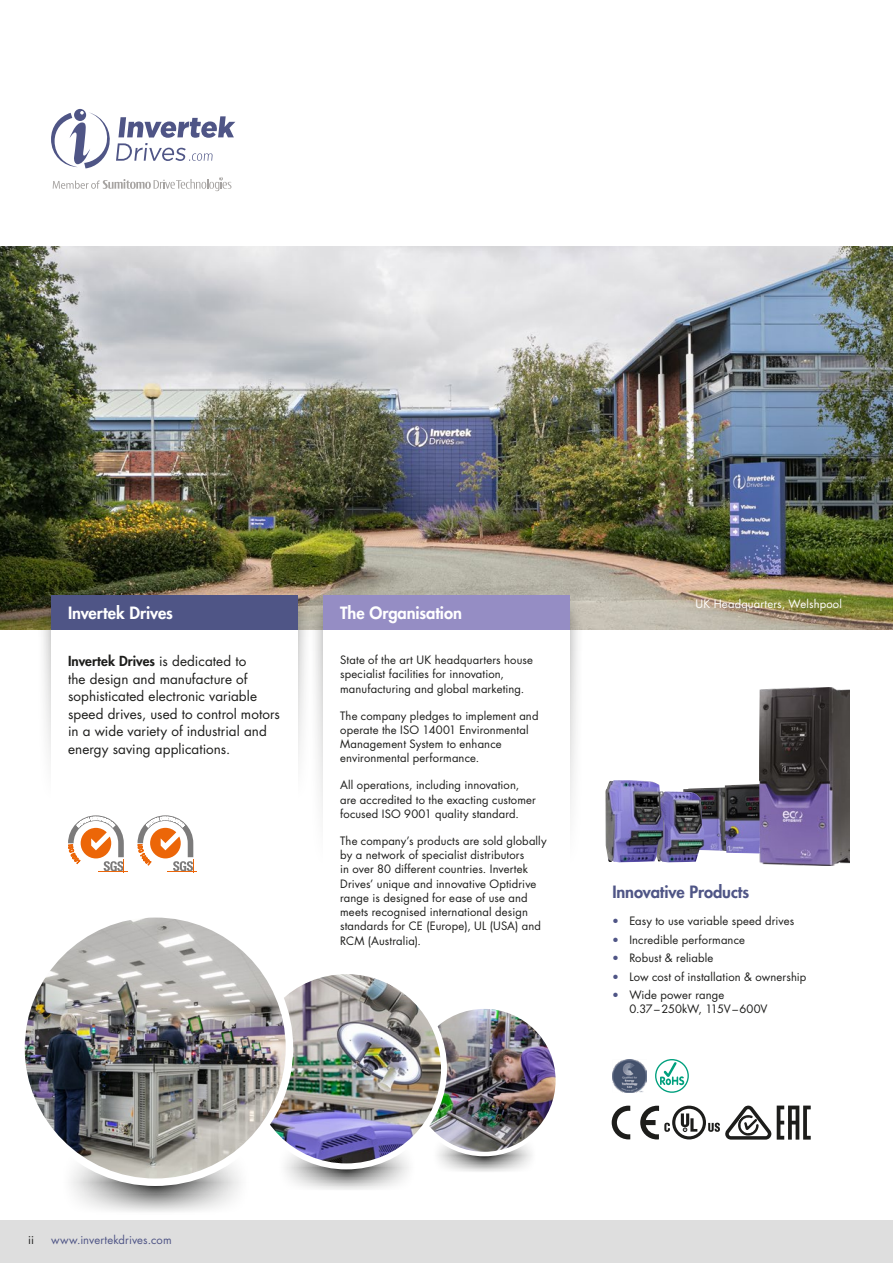
<style>
.page{position:relative;width:893px;height:1263px;background:#fff}
.page>*{position:absolute;margin:0;border:0;box-sizing:border-box;transform-origin:0 0}
.t1{font:800 16.5px "Futura Std";letter-spacing:-.005em;color:#fff}
.t2{font:800 16.5px "Futura Std";letter-spacing:-.005em;color:#4f5586}
.Intro_Text{font:13.5px/17.5px "Futura Std";letter-spacing:.005em;color:#1d1d1b}
.BODY{font:11.25px/14.2px "Futura Std";letter-spacing:.01em;color:#1d1d1b}
.t3{font:11.25px "Futura Std";letter-spacing:.015em;color:#fff}
.t4{font:11.25px "Futura Std";letter-spacing:.01em;color:#4f5586}
.s1{font-weight:800}
</style>
<div class="page">
<div style="left:0;top:1220px;width:893px;height:43px;background:#dedede"></div>
<img style="left:683px;top:787px;width:41px;height:64px">
<img style="left:724px;top:784px;width:36px;height:70px">
<img style="left:0;top:247px;width:893px;height:382px">
<div style="left:37px;top:594px;width:275px;height:232px;background:#1d1d1b;opacity:.4"></div>
<div style="left:51px;top:595px;width:247px;height:204px;background:#fff"></div>
<div style="left:309px;top:594px;width:275px;height:298px;background:#1d1d1b;opacity:.4"></div>
<div style="left:323px;top:595px;width:247px;height:270px;background:#fff"></div>
<svg style="left:410px;top:1080px;width:148px;height:148px"></svg>
<img style="left:444px;top:1009px;width:114px;height:145px">
<div style="left:408px;top:1004px;width:152px;height:152px;border:4px solid #fff;border-radius:50%"></div>
<svg style="left:289px;top:1166px;width:155px;height:50px"></svg>
<img style="left:284px;top:975px;width:160px;height:191px">
<div style="left:246px;top:968px;width:201px;height:201px;border:6px solid #fff;border-radius:50%"></div>
<svg style="left:71px;top:1083px;width:218px;height:129px"></svg>
<img style="left:21px;top:914px;width:268px;height:268px;border-radius:134px">
<div style="left:17px;top:910px;width:276px;height:276px;border:8px solid #fff;border-radius:50%"></div>
<img style="left:760px;top:687px;width:89px;height:178px">
<img style="left:663px;top:791px;width:41px;height:71px">
<img style="left:605px;top:780px;width:58px;height:82px">
<div style="left:323px;top:595px;width:247px;height:34px;background:#958dc4"></div>
<div style="left:51px;top:595px;width:247px;height:34px;background:#4f5586"></div>
<img style="left:612px;top:1059px;width:34px;height:34px">
<svg style="left:640px;top:1105px;width:131px;height:34px"></svg>
<svg style="left:612px;top:1106px;width:18px;height:33px"></svg>
<svg style="left:660px;top:1062px;width:24px;height:23px"></svg>
<div style="left:655px;top:1059px;width:34px;height:34px;border:1px solid #00a07e;border-radius:50%"></div>
<svg style="left:68px;top:815px;width:59px;height:58px"></svg>
<hr style="left:167px;top:871px;width:30px;height:1px;background:#ec6608">
<svg style="left:137px;top:815px;width:57px;height:58px"></svg>
<svg style="left:777px;top:1105px;width:34px;height:34px"></svg>
<svg style="left:51px;top:109px;width:184px;height:59px"></svg>
<svg style="left:53px;top:177px;width:178px;height:14px"></svg>
<h2 class="t1" style="left:68px;top:603px;width:106px">Invertek Drives</h2>
<h2 class="t1" style="left:340px;top:603px;width:123px">The Organisation</h2>
<p class="BODY" style="left:340px;top:653px;width:194px">State of the art UK headquarters house specialist facilities for innovation, manufacturing and global marketing.</p>
<p class="BODY" style="left:340px;top:708px;width:200px">The company pledges to implement and operate the ISO 14001 Environmental Management System to enhance environmental performance.</p>
<p class="BODY" style="left:340px;top:778px;width:197px">All operations, including innovation, are accredited to the exacting customer focused ISO 9001 quality standard.</p>
<p class="BODY" style="left:340px;top:834px;width:208px">The company’s products are sold globally by a network of specialist distributors<br>in over 80 different countries. Invertek Drives’ unique and innovative Optidrive range is designed for ease of use and meets recognised international design standards for CE (Europe), UL (USA) and RCM (Australia).</p>
<p class="Intro_Text" style="left:68px;top:652px;width:213px"><span class="s1">Invertek Drives</span> is dedicated to<br>the design and manufacture of sophisticated electronic variable speed drives, used to control motors in a wide variety of industrial and energy saving applications.</p>
<p class="t3" style="left:695px;top:597px;width:148px">UK Headquarters, Welshpool</p>
<h3 class="t2" style="left:612px;top:881px;width:138px">Innovative Products</h3>
<p class="BODY" style="left:629px;top:914px;width:167px">Easy to use variable speed drives</p>
<p class="BODY" style="left:629px;top:932px;width:117px">Incredible performance</p>
<p class="BODY" style="left:629px;top:951px;width:86px">Robust &amp; reliable</p>
<p class="BODY" style="left:629px;top:969px;width:178px">Low cost of installation &amp; ownership</p>
<p class="BODY" style="left:629px;top:988px;width:140px">Wide power range<br>0.37–250kW, 115V–600V</p>
<p class="BODY" style="left:28px;top:1232px;width:7px">ii</p>
<p class="t4" style="left:51px;top:1232px;width:122px">www.invertekdrives.com</p>
</div>
